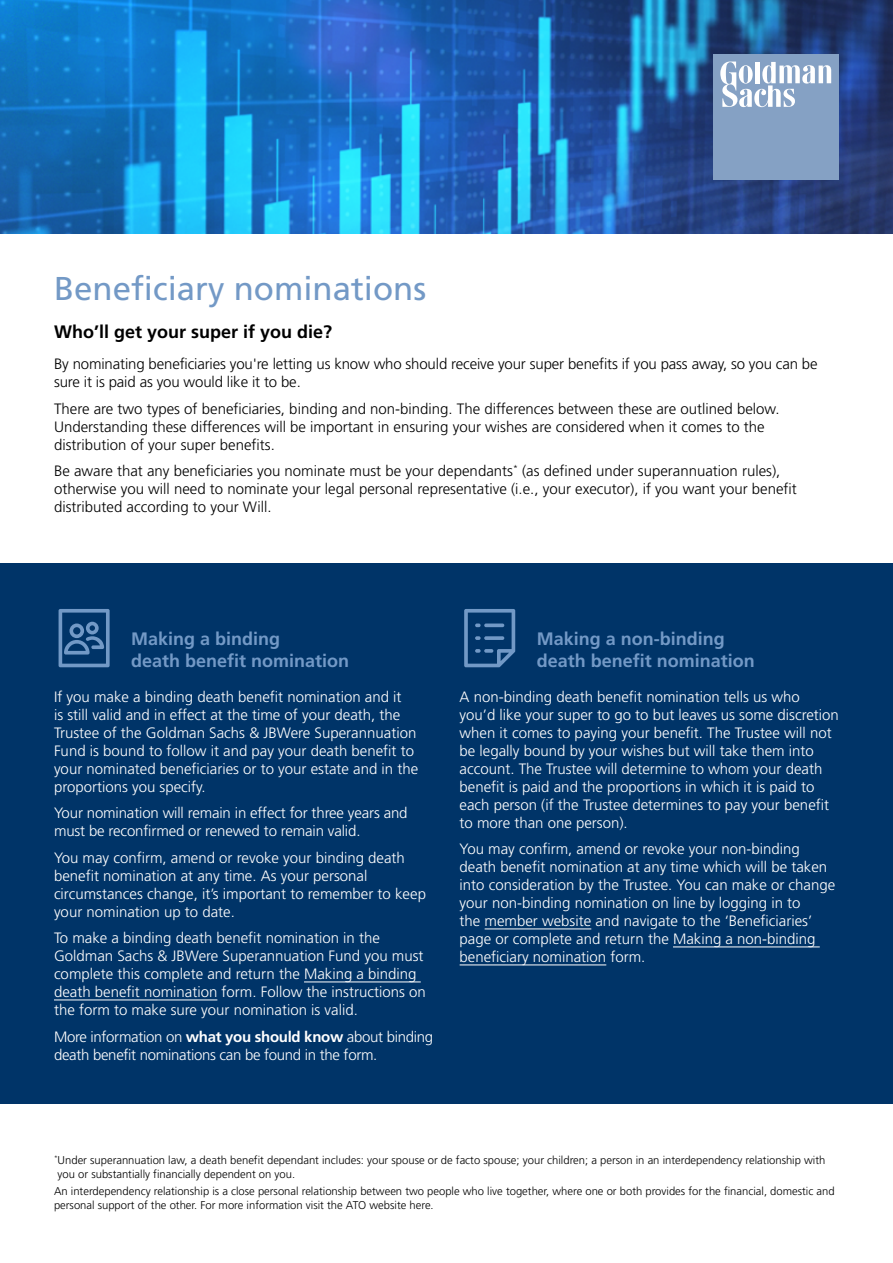
<style>
.page{position:relative;width:893px;height:1263px;background:#fff}
.page>*{position:absolute;margin:0;border:0;box-sizing:border-box;transform-origin:0 0}
.t1{font:33px "Frutiger LT Std";color:#7399c6}
.t2{font:700 18px/21.6px "Frutiger LT Std";color:#7399c6}
.t3{font:700 18px "Frutiger LT Std";color:#000}
.t4{font:300 15px/18px "Frutiger LT Std";color:#fff}
.t5{font:300 15px/18px "Frutiger LT Std";color:#000}
.t6{font:300 15px/18px "Frutiger LT Std";letter-spacing:-.02em;color:#fff}
.t7{font:300 11.25px/13.5px "Frutiger LT Std";color:#000}
.s1{font-weight:700}
</style>
<div class="page">
<img style="left:0;top:0;width:893px;height:234px">
<div style="left:714px;top:54px;width:125px;height:125px;background:#85a1c4"></div>
<svg style="left:720px;top:62px;width:111px;height:45px"></svg>
<div style="left:0;top:564px;width:893px;height:540px;background:#003468"></div>
<hr style="left:304px;top:981px;width:117px;height:1px;background:#fff">
<hr style="left:54px;top:999px;width:163px;height:1px;background:#fff">
<hr style="left:485px;top:928px;width:106px;height:1px;background:#fff">
<hr style="left:673px;top:946px;width:147px;height:1px;background:#fff">
<hr style="left:460px;top:964px;width:146px;height:1px;background:#fff">
<svg style="left:59px;top:609px;width:51px;height:58px"></svg>
<svg style="left:464px;top:609px;width:51px;height:58px"></svg>
<h1 class="t1" style="left:54px;top:269px;width:374px">Beneficiary nominations</h1>
<p class="t3" style="left:54px;top:321px;width:280px">Who’ll get your super if you die?</p>
<p class="t5" style="left:54px;top:355px;width:765px">By nominating beneficiaries you're letting us know who should receive your super benefits if you pass away, so you can be sure it is paid as you would like it to be.</p>
<p class="t5" style="left:54px;top:400px;width:727px">There are two types of beneficiaries, binding and non-binding. The differences between these are outlined below.<br>Understanding these differences will be important in ensuring your wishes are considered when it comes to the distribution of your super benefits.</p>
<p class="t5" style="left:54px;top:462px;width:744px">Be aware that any beneficiaries you nominate must be your dependants<sup>*</sup> (as defined under superannuation rules), otherwise you will need to nominate your legal personal representative (i.e., your executor), if you want your benefit distributed according to your Will.</p>
<p class="t2" style="left:131px;top:628px;width:220px">Making a binding<br>death benefit nomination</p>
<p class="t4" style="left:54px;top:688px;width:366px">If you make a binding death benefit nomination and it<br>is still valid and in effect at the time of your death, the Trustee of the Goldman Sachs &amp; JBWere Superannuation Fund is bound to follow it and pay your death benefit to your nominated beneficiaries or to your estate and in the proportions you specify.</p>
<p class="t4" style="left:54px;top:804px;width:355px">Your nomination will remain in effect for three years and must be reconfirmed or renewed to remain valid.</p>
<p class="t4" style="left:54px;top:849px;width:373px">You may confirm, amend or revoke your binding death benefit nomination at any time. As your personal circumstances change, it’s important to remember to keep your nomination up to date.</p>
<p class="t4" style="left:54px;top:929px;width:373px">To make a binding death benefit nomination in the Goldman Sachs &amp; JBWere Superannuation Fund you must complete this complete and return the Making a binding death benefit nomination form. Follow the instructions on the form to make sure your nomination is valid.</p>
<p class="t6" style="left:54px;top:1028px;width:381px">More information on <span class="s1">what you should know</span> about binding death benefit nominations can be found in the form.</p>
<p class="t2" style="left:537px;top:628px;width:220px">Making a non-binding death benefit nomination</p>
<p class="t4" style="left:460px;top:688px;width:381px">A non-binding death benefit nomination tells us who you’d like your super to go to but leaves us some discretion when it comes to paying your benefit. The Trustee will not be legally bound by your wishes but will take them into account. The Trustee will determine to whom your death benefit is paid and the proportions in which it is paid to each person (if the Trustee determines to pay your benefit to more than one person).</p>
<p class="t4" style="left:460px;top:840px;width:377px">You may confirm, amend or revoke your non-binding death benefit nomination at any time which will be taken into consideration by the Trustee. You can make or change your non-binding nomination on line by logging in to<br>the member website and navigate to the ‘Beneficiaries’ page or complete and return the Making a non-binding beneficiary nomination form.</p>
<p class="t7" style="left:58px;top:1154px;width:769px;text-indent:-4px"><sup>*</sup>Under superannuation law, a death benefit dependant includes: your spouse or de facto spouse; your children; a person in an interdependency relationship with you or substantially financially dependent on you.</p>
<p class="t7" style="left:54px;top:1185px;width:782px">An interdependency relationship is a close personal relationship between two people who live together, where one or both provides for the financial, domestic and personal support of the other. For more information visit the ATO website here.</p>
</div>
